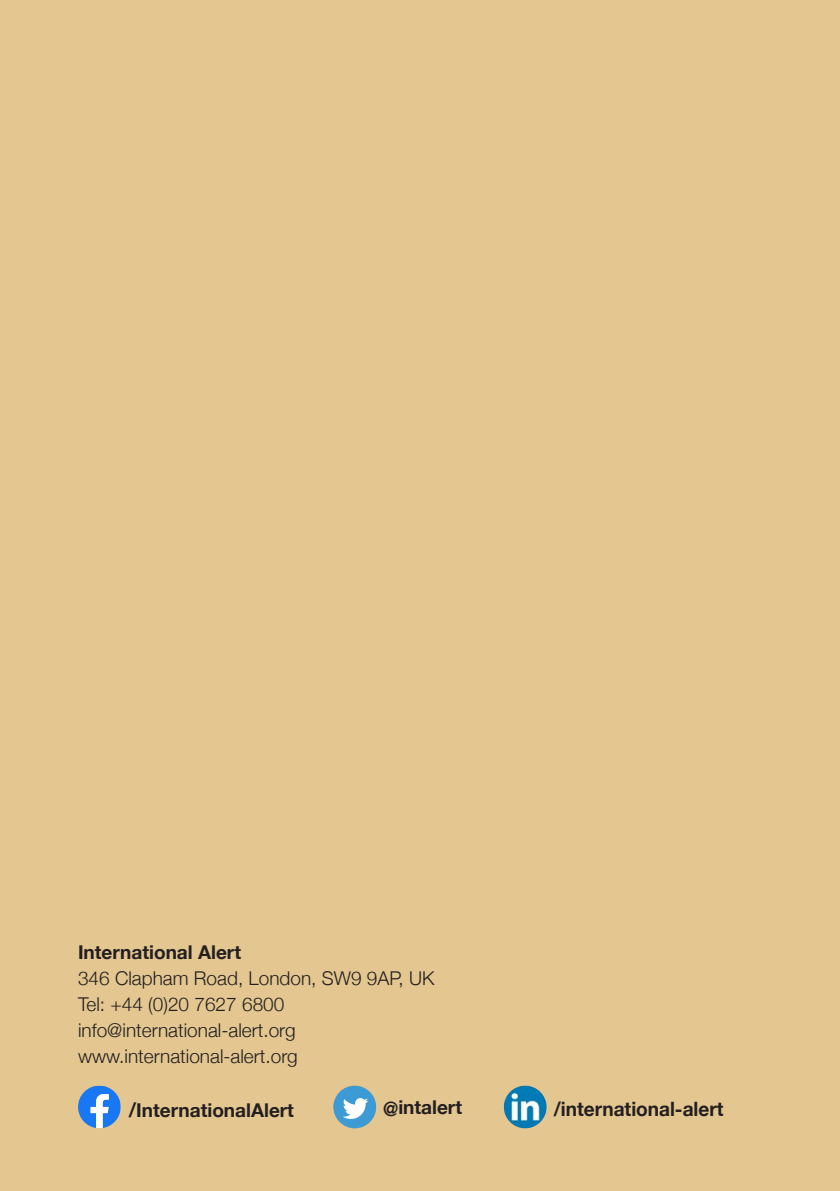
<style>
.page{position:relative;width:840px;height:1191px;background:#fff}
.page>*{position:absolute;margin:0;border:0;box-sizing:border-box;transform-origin:0 0}
.t1{font:700 19.8px "Helvetica Neue";color:#231f20;scale:.96 1}
.t2{font:300 19px "Helvetica Neue";color:#231f20}
.t3{font:700 19px "Helvetica Neue";color:#231f20}
.s1{font-size:20px}
.s2{font-size:19.8px}
</style>
<div class="page">
<div style="left:0;top:0;width:839px;height:1191px;background:#e3c690"></div>
<svg style="left:78px;top:1085px;width:43px;height:43px"></svg>
<div style="left:333px;top:1085px;width:43px;height:43px;background:#3c9bd5;border-radius:50%"></div>
<svg style="left:343px;top:1098px;width:25px;height:21px"></svg>
<img style="left:503px;top:1085px;width:43px;height:43px;border-radius:21px">
<p class="t3" style="left:78px;top:937px;width:164px">International Alert</p>
<p class="t2" style="left:78px;top:962px;width:358px">346 Clapham Road, London, SW9 9AP, UK</p>
<p class="t2" style="left:78px;top:988px;width:208px">Tel: +44 (0)20 7627 6800</p>
<p class="t2" style="left:78px;top:1014px;width:219px">info@international-alert.org</p>
<p class="t2" style="left:78px;top:1040px;width:221px">www.international-alert.org</p>
<p class="t3" style="left:129px;top:1095px;width:166px"><span class="s1">/</span>InternationalAlert</p>
<p class="t3" style="left:383px;top:1092px;width:80px"><span class="s2">@</span>intalert</p>
<p class="t1" style="left:553px;top:1093px;width:178px">/international-alert</p>
</div>
